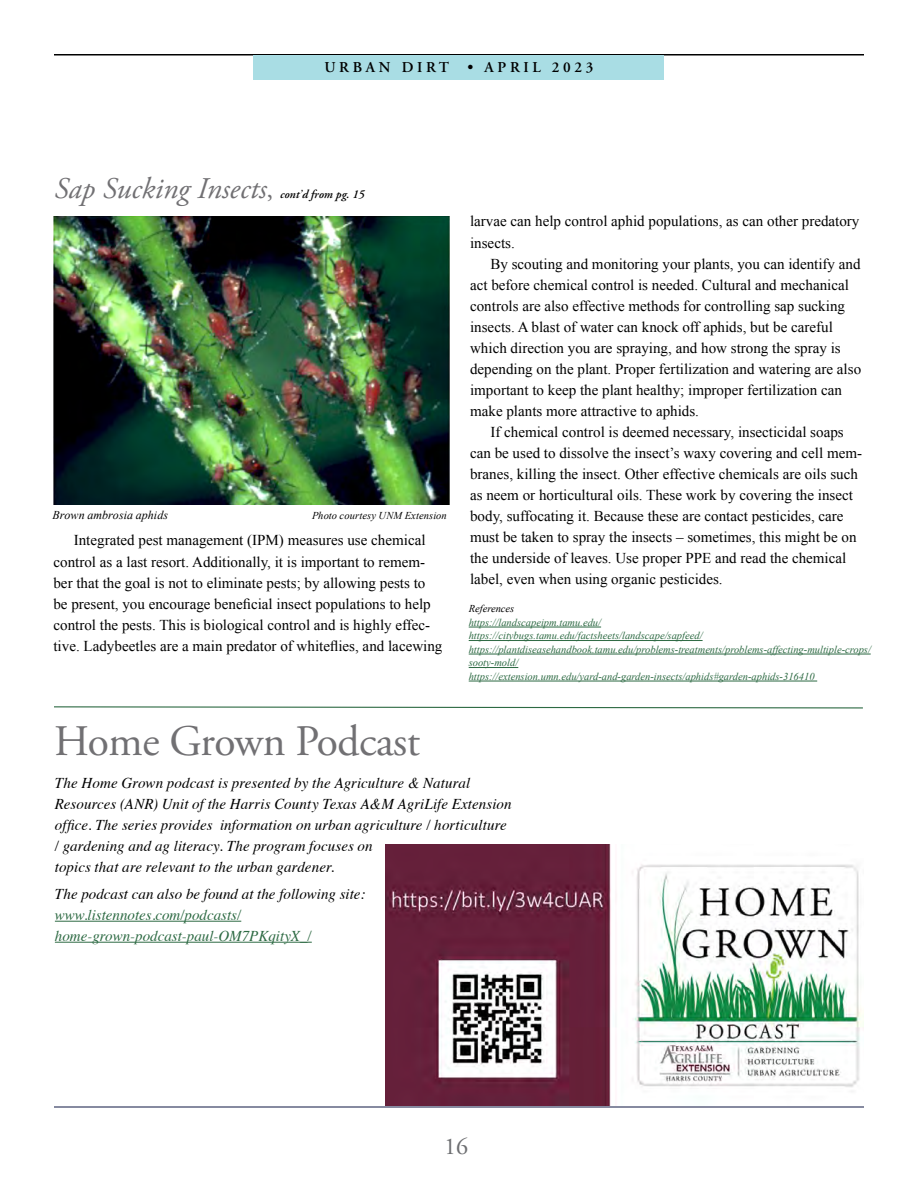
<style>
.page{position:relative;width:918px;height:1188px;background:#fff}
.page>*{position:absolute;margin:0;border:0;box-sizing:border-box;transform-origin:0 0}
.t1{font:43.5px "Adobe Garamond Pro";letter-spacing:-.01em;color:#717073}
.t2{font:italic 30px "Adobe Garamond Pro";color:#717073}
.t3{font:24px "Adobe Garamond Pro";color:#6d6e71}
.t4{font:15px/21px "Times New Roman";color:#000}
.t5{font:italic 15px/21px "Times";letter-spacing:.005em;color:#000}
.t6{font:italic 15px/21px "Times";color:#2d6a43}
.t7{font:600 15px "Adobe Garamond Pro";letter-spacing:.245em;color:#000}
.t8{font:italic 12px "Times New Roman";letter-spacing:.005em;color:#000}
.t9{font:italic 600 12px "Adobe Garamond Pro";color:#000}
.t10{font:italic 10.5px/13.5px "Times New Roman";color:#2d6a43}
.t11{font:italic 10.5px "Times New Roman";letter-spacing:.005em;color:#000}
.s1{font-style:normal;font-size:27px}
.s2{font-family:"Times";font-weight:400}
</style>
<div class="page">
<hr style="left:54px;top:1106px;width:810px;height:2px;background:#5f6482">
<hr style="left:54px;top:54px;width:810px;height:2px;background:#000">
<div style="left:254px;top:55px;width:410px;height:25px;background:#a9dde4"></div>
<img style="left:53px;top:217px;width:397px;height:287px">
<hr style="left:469px;top:627px;width:132px;height:1px;background:#2d6a43">
<hr style="left:469px;top:640px;width:234px;height:1px;background:#2d6a43">
<hr style="left:469px;top:654px;width:402px;height:1px;background:#2d6a43">
<hr style="left:469px;top:667px;width:49px;height:1px;background:#2d6a43">
<hr style="left:469px;top:681px;width:348px;height:1px;background:#2d6a43">
<img style="left:386px;top:845px;width:478px;height:261px">
<hr style="left:55px;top:921px;width:186px;height:1px;background:#2d6a43">
<hr style="left:55px;top:942px;width:257px;height:1px;background:#2d6a43">
<svg style="left:54px;top:706px;width:809px;height:3px"></svg>
<p class="t7" style="left:324px;top:59px;width:271px">URBAN DIRT • APRIL 2023</p>
<h2 class="t2" style="left:55px;top:171px;width:220px">Sap Sucking Insects<span class="s1">,</span></h2>
<p class="t9" style="left:280px;top:188px;width:86px">cont<span class="s2">’</span>d from pg. 15</p>
<p class="t8" style="left:53px;top:507px;width:117px">Brown ambrosia aphids</p>
<p class="t11" style="left:312px;top:508px;width:136px">Photo courtesy UNM Extension</p>
<p class="t4" style="left:53px;top:530px;width:390px;text-indent:20px">Integrated pest management (IPM) measures use chemical control as a last resort. Additionally, it is important to remem&shy;ber that the goal is not to eliminate pests; by allowing pests to be present, you encourage beneficial insect populations to help control the pests. This is biological control and is highly effec&shy;tive. Ladybeetles are a main predator of whiteflies, and lacewing</p>
<h1 class="t1" style="left:54px;top:715px;width:368px">Home Grown Podcast</h1>
<p class="t4" style="left:470px;top:211px;width:391px">larvae can help control aphid populations, as can other predatory insects.</p>
<p class="t4" style="left:470px;top:253px;width:393px;text-indent:20px">By scouting and monitoring your plants, you can identify and act before chemical control is needed. Cultural and mechanical controls are also effective methods for controlling sap sucking insects. A blast of water can knock off aphids, but be careful which direction you are spraying, and how strong the spray is depending on the plant. Proper fertilization and watering are also important to keep the plant healthy; improper fertilization can make plants more attractive to aphids.</p>
<p class="t4" style="left:470px;top:421px;width:393px;text-indent:20px">If chemical control is deemed necessary, insecticidal soaps can be used to dissolve the insect’s waxy covering and cell mem&shy;branes, killing the insect. Other effective chemicals are oils such as neem or horticultural oils. These work by covering the insect body, suffocating it. Because these are contact pesticides, care must be taken to spray the insects – sometimes, this might be on the underside of leaves. Use proper PPE and read the chemical label, even when using organic pesticides.</p>
<p class="t11" style="left:469px;top:602px;width:47px">References</p>
<p class="t10" style="left:469px;top:615px;width:404px">https://landscapeipm.tamu.edu/<br>https://citybugs.tamu.edu/factsheets/landscape/sapfeed/ https://plantdiseasehandbook.tamu.edu/problems-treatments/problems-affecting-multiple-crops/ sooty-mold/<br>https://extension.umn.edu/yard-and-garden-insects/aphids#garden-aphids-316410</p>
<p class="t5" style="left:55px;top:772px;width:458px">The Home Grown podcast is presented by the Agriculture &amp; Natural Resources (ANR) Unit of the Harris County Texas A&amp;M AgriLife Extension office. The series provides information on urban agriculture / horticulture / gardening and ag literacy. The program focuses on<br>topics that are relevant to the urban gardener.</p>
<p class="t5" style="left:55px;top:883px;width:312px">The podcast can also be found at the following site:</p>
<p class="t6" style="left:55px;top:904px;width:258px">www.listennotes.com/podcasts/ home-grown-podcast-paul-OM7PKqityX_/</p>
<h3 class="t3" style="left:444px;top:1132px;width:25px">16</h3>
</div>
